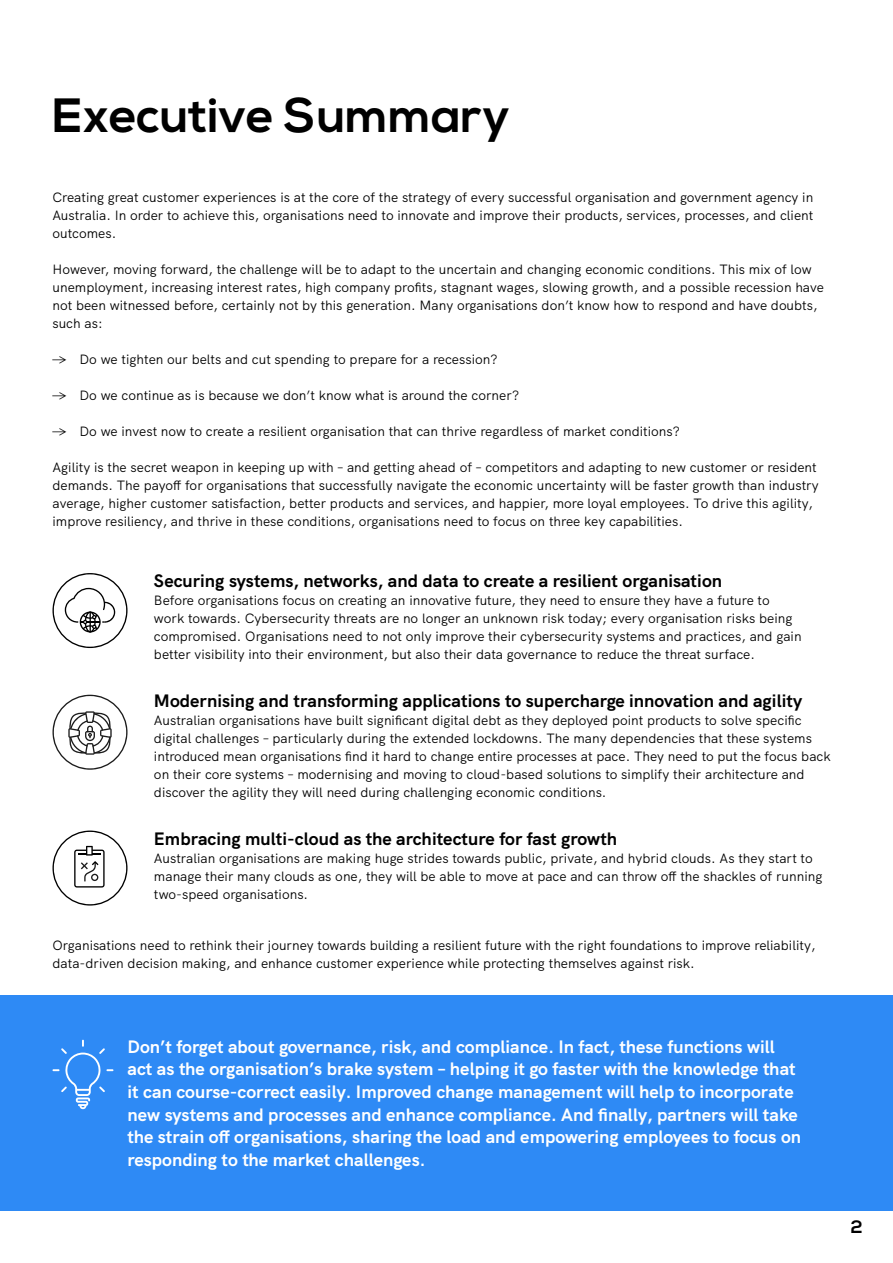
<style>
.page{position:relative;width:893px;height:1263px;background:#fff}
.page>*{position:absolute;margin:0;border:0;box-sizing:border-box;transform-origin:0 0}
.t1{font:700 48px "Nexa";color:#000}
.t2{font:700 18px/22.5px "HK Grotesk";color:#fff}
.t3{font:700 18px "HK Grotesk";color:#000}
.t4{font:700 18px "Nexa";color:#000}
.t5{font:13.5px/18px "HK Grotesk";color:#000}
</style>
<div class="page">
<div style="left:0;top:995px;width:893px;height:215px;background:#2e8af5"></div>
<svg style="left:53px;top:573px;width:75px;height:75px"></svg>
<svg style="left:53px;top:695px;width:75px;height:75px"></svg>
<svg style="left:53px;top:830px;width:75px;height:75px"></svg>
<svg style="left:52px;top:1040px;width:61px;height:69px"></svg>
<h1 class="t1" style="left:52px;top:88px;width:459px">Executive Summary</h1>
<p class="t5" style="left:52px;top:187px;width:762px;text-align:justify">Creating great customer experiences is at the core of the strategy of every successful organisation and government agency in Australia. In order to achieve this, organisations need to innovate and improve their products, services, processes, and client outcomes.</p>
<p class="t5" style="left:52px;top:259px;width:773px">However, moving forward, the challenge will be to adapt to the uncertain and changing economic conditions. This mix of low unemployment, increasing interest rates, high company profits, stagnant wages, slowing growth, and a possible recession have not been witnessed before, certainly not by this generation. Many organisations don’t know how to respond and have doubts, such as:</p>
<p class="t5" style="left:52px;top:349px;width:446px">-&gt; Do we tighten our belts and cut spending to prepare for a recession?</p>
<p class="t5" style="left:52px;top:385px;width:468px">-&gt; Do we continue as is because we don’t know what is around the corner?</p>
<p class="t5" style="left:52px;top:421px;width:629px">-&gt; Do we invest now to create a resilient organisation that can thrive regardless of market conditions?</p>
<p class="t5" style="left:52px;top:457px;width:768px">Agility is the secret weapon in keeping up with – and getting ahead of – competitors and adapting to new customer or resident demands. The payoff for organisations that successfully navigate the economic uncertainty will be faster growth than industry average, higher customer satisfaction, better products and services, and happier, more loyal employees. To drive this agility, improve resiliency, and thrive in these conditions, organisations need to focus on three key capabilities.</p>
<h2 class="t3" style="left:154px;top:566px;width:570px">Securing systems, networks, and data to create a resilient organisation</h2>
<p class="t5" style="left:154px;top:590px;width:649px">Before organisations focus on creating an innovative future, they need to ensure they have a future to work towards. Cybersecurity threats are no longer an unknown risk today; every organisation risks being compromised. Organisations need to not only improve their cybersecurity systems and practices, and gain better visibility into their environment, but also their data governance to reduce the threat surface.</p>
<h2 class="t3" style="left:154px;top:686px;width:650px">Modernising and transforming applications to supercharge innovation and agility</h2>
<p class="t5" style="left:154px;top:710px;width:678px">Australian organisations have built significant digital debt as they deployed point products to solve specific digital challenges – particularly during the extended lockdowns. The many dependencies that these systems introduced mean organisations find it hard to change entire processes at pace. They need to put the focus back on their core systems – modernising and moving to cloud-based solutions to simplify their architecture and discover the agility they will need during challenging economic conditions.</p>
<h2 class="t3" style="left:154px;top:824px;width:465px">Embracing multi-cloud as the architecture for fast growth</h2>
<p class="t5" style="left:154px;top:848px;width:670px">Australian organisations are making huge strides towards public, private, and hybrid clouds. As they start to manage their many clouds as one, they will be able to move at pace and can throw off the shackles of running two-speed organisations.</p>
<p class="t5" style="left:52px;top:935px;width:764px">Organisations need to rethink their journey towards building a resilient future with the right foundations to improve reliability, data-driven decision making, and enhance customer experience while protecting themselves against risk.</p>
<p class="t2" style="left:128px;top:1034px;width:675px">Don’t forget about governance, risk, and compliance. In fact, these functions will act as the organisation’s brake system – helping it go faster with the knowledge that it can course-correct easily. Improved change management will help to incorporate new systems and processes and enhance compliance. And finally, partners will take the strain off organisations, sharing the load and empowering employees to focus on responding to the market challenges.</p>
<h2 class="t4" style="left:851px;top:1216px;width:13px">2</h2>
</div>
